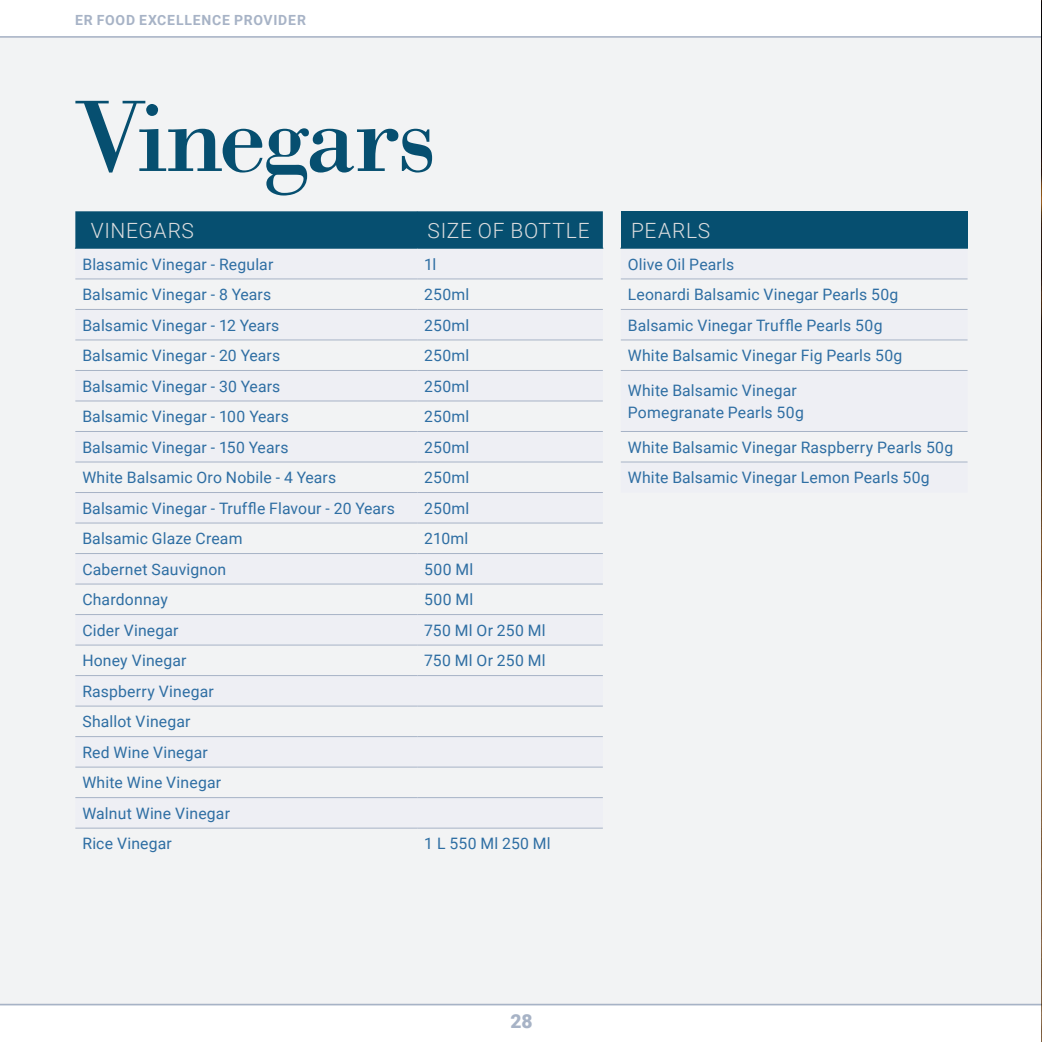
<style>
.page{position:relative;width:1042px;height:1042px;background:#fff}
.page>*{position:absolute;margin:0;border:0;box-sizing:border-box;transform-origin:0 0}
.t1{font:105px "Bodoni LT";letter-spacing:-.04em;color:#064f70}
.t2{font:300 21px "Roboto";letter-spacing:.035em;color:#dadcde}
.t3{font:900 19.25px "Roboto";color:#a7b3c6}
.t4{font:15.75px/30.4px "Roboto";letter-spacing:.01em;color:#2e6ea3}
.t5{font:700 14px "Roboto";letter-spacing:.055em;color:#a7b3c6}
</style>
<div class="page">
<hr style="left:0;top:1003px;width:1042px;height:2px;background:#a7b3c6">
<hr style="left:0;top:36px;width:1042px;height:2px;background:#a7b3c6">
<div style="left:0;top:38px;width:1042px;height:966px;background:#f2f3f4"></div>
<img style="left:1041px;top:0;width:1px;height:1042px">
<div style="left:621px;top:211px;width:346px;height:37px;background:#064f70"></div>
<svg style="left:621px;top:278px;width:346px;height:184px"></svg>
<hr style="left:620px;top:248px;width:348px;height:1px;background:#064f70">
<hr style="left:621px;top:279px;width:346px;height:1px;background:#a7b3c6">
<hr style="left:621px;top:309px;width:346px;height:1px;background:#a7b3c6">
<hr style="left:621px;top:340px;width:346px;height:1px;background:#a7b3c6">
<hr style="left:621px;top:370px;width:346px;height:1px;background:#a7b3c6">
<hr style="left:621px;top:431px;width:346px;height:1px;background:#a7b3c6">
<hr style="left:621px;top:462px;width:346px;height:1px;background:#a7b3c6">
<div style="left:75px;top:211px;width:528px;height:37px;background:#064f70"></div>
<svg style="left:75px;top:278px;width:528px;height:550px"></svg>
<hr style="left:417px;top:212px;width:1px;height:36px;background:#064f70">
<hr style="left:75px;top:248px;width:342px;height:1px;background:#064f70">
<hr style="left:417px;top:248px;width:186px;height:1px;background:#064f70">
<hr style="left:75px;top:279px;width:342px;height:1px;background:#a7b3c6">
<hr style="left:417px;top:279px;width:186px;height:1px;background:#a7b3c6">
<hr style="left:75px;top:309px;width:342px;height:1px;background:#a7b3c6">
<hr style="left:417px;top:309px;width:186px;height:1px;background:#a7b3c6">
<hr style="left:75px;top:340px;width:342px;height:1px;background:#a7b3c6">
<hr style="left:417px;top:340px;width:186px;height:1px;background:#a7b3c6">
<hr style="left:75px;top:370px;width:342px;height:1px;background:#a7b3c6">
<hr style="left:417px;top:370px;width:186px;height:1px;background:#a7b3c6">
<hr style="left:75px;top:401px;width:342px;height:1px;background:#a7b3c6">
<hr style="left:417px;top:401px;width:186px;height:1px;background:#a7b3c6">
<hr style="left:75px;top:431px;width:342px;height:1px;background:#a7b3c6">
<hr style="left:417px;top:431px;width:186px;height:1px;background:#a7b3c6">
<hr style="left:75px;top:462px;width:342px;height:1px;background:#a7b3c6">
<hr style="left:417px;top:462px;width:186px;height:1px;background:#a7b3c6">
<hr style="left:75px;top:492px;width:342px;height:1px;background:#a7b3c6">
<hr style="left:417px;top:492px;width:186px;height:1px;background:#a7b3c6">
<hr style="left:75px;top:523px;width:342px;height:1px;background:#a7b3c6">
<hr style="left:417px;top:523px;width:186px;height:1px;background:#a7b3c6">
<hr style="left:75px;top:553px;width:342px;height:1px;background:#a7b3c6">
<hr style="left:417px;top:553px;width:186px;height:1px;background:#a7b3c6">
<hr style="left:75px;top:584px;width:342px;height:1px;background:#a7b3c6">
<hr style="left:417px;top:584px;width:186px;height:1px;background:#a7b3c6">
<hr style="left:75px;top:614px;width:342px;height:1px;background:#a7b3c6">
<hr style="left:417px;top:614px;width:186px;height:1px;background:#a7b3c6">
<hr style="left:75px;top:645px;width:342px;height:1px;background:#a7b3c6">
<hr style="left:417px;top:645px;width:186px;height:1px;background:#a7b3c6">
<hr style="left:75px;top:675px;width:342px;height:1px;background:#a7b3c6">
<hr style="left:417px;top:675px;width:186px;height:1px;background:#a7b3c6">
<hr style="left:75px;top:706px;width:342px;height:1px;background:#a7b3c6">
<hr style="left:417px;top:706px;width:186px;height:1px;background:#a7b3c6">
<hr style="left:75px;top:736px;width:342px;height:1px;background:#a7b3c6">
<hr style="left:417px;top:736px;width:186px;height:1px;background:#a7b3c6">
<hr style="left:75px;top:767px;width:342px;height:1px;background:#a7b3c6">
<hr style="left:417px;top:767px;width:186px;height:1px;background:#a7b3c6">
<hr style="left:75px;top:797px;width:342px;height:1px;background:#a7b3c6">
<hr style="left:417px;top:797px;width:186px;height:1px;background:#a7b3c6">
<hr style="left:75px;top:828px;width:342px;height:1px;background:#a7b3c6">
<hr style="left:417px;top:828px;width:186px;height:1px;background:#a7b3c6">
<p class="t5" style="left:75px;top:10px;width:232px">ER FOOD EXCELLENCE PROVIDER</p>
<h1 class="t1" style="left:75px;top:72px;width:363px">Vinegars</h1>
<h2 class="t2" style="left:91px;top:216px;width:105px">VINEGARS</h2>
<h2 class="t2" style="left:428px;top:216px;width:164px">SIZE OF BOTTLE</h2>
<p class="t4" style="left:82px;top:248px;width:192px">Blasamic Vinegar - Regular</p>
<p class="t4" style="left:424px;top:248px;width:13px">1l</p>
<p class="t4" style="left:82px;top:279px;width:190px">Balsamic Vinegar - 8 Years</p>
<p class="t4" style="left:424px;top:279px;width:47px">250ml</p>
<p class="t4" style="left:82px;top:309px;width:198px">Balsamic Vinegar - 12 Years</p>
<p class="t4" style="left:424px;top:309px;width:47px">250ml</p>
<p class="t4" style="left:82px;top:340px;width:199px">Balsamic Vinegar - 20 Years</p>
<p class="t4" style="left:424px;top:340px;width:47px">250ml</p>
<p class="t4" style="left:82px;top:370px;width:200px">Balsamic Vinegar - 30 Years</p>
<p class="t4" style="left:424px;top:370px;width:47px">250ml</p>
<p class="t4" style="left:82px;top:401px;width:208px">Balsamic Vinegar - 100 Years</p>
<p class="t4" style="left:424px;top:401px;width:47px">250ml</p>
<p class="t4" style="left:82px;top:431px;width:208px">Balsamic Vinegar - 150 Years</p>
<p class="t4" style="left:424px;top:431px;width:47px">250ml</p>
<p class="t4" style="left:82px;top:462px;width:255px">White Balsamic Oro Nobile - 4 Years</p>
<p class="t4" style="left:424px;top:462px;width:47px">250ml</p>
<p class="t4" style="left:82px;top:492px;width:314px">Balsamic Vinegar - Truffle Flavour - 20 Years</p>
<p class="t4" style="left:424px;top:492px;width:47px">250ml</p>
<p class="t4" style="left:82px;top:523px;width:162px">Balsamic Glaze Cream</p>
<p class="t4" style="left:424px;top:523px;width:46px">210ml</p>
<p class="t4" style="left:82px;top:553px;width:145px">Cabernet Sauvignon</p>
<p class="t4" style="left:424px;top:553px;width:51px">500 Ml</p>
<p class="t4" style="left:82px;top:584px;width:87px">Chardonnay</p>
<p class="t4" style="left:424px;top:584px;width:51px">500 Ml</p>
<p class="t4" style="left:82px;top:614px;width:98px">Cider Vinegar</p>
<p class="t4" style="left:424px;top:614px;width:123px">750 Ml Or 250 Ml</p>
<p class="t4" style="left:82px;top:645px;width:106px">Honey Vinegar</p>
<p class="t4" style="left:424px;top:645px;width:123px">750 Ml Or 250 Ml</p>
<p class="t4" style="left:82px;top:675px;width:149px">Raspberry Vinegar<br>Shallot Vinegar<br>Red Wine Vinegar<br>White Wine Vinegar<br>Walnut Wine Vinegar<br>Rice Vinegar</p>
<p class="t4" style="left:424px;top:828px;width:128px">1 L 550 Ml 250 Ml</p>
<h2 class="t2" style="left:631px;top:216px;width:81px">PEARLS</h2>
<p class="t4" style="left:628px;top:248px;width:276px">Olive Oil Pearls<br>Leonardi Balsamic Vinegar Pearls 50g<br>Balsamic Vinegar Truffle Pearls 50g<br>White Balsamic Vinegar Fig Pearls 50g</p>
<p class="t4" style="left:628px;top:378px;width:178px;line-height:22.8px">White Balsamic Vinegar<br>Pomegranate Pearls 50g</p>
<p class="t4" style="left:628px;top:431px;width:327px">White Balsamic Vinegar Raspberry Pearls 50g<br>White Balsamic Vinegar Lemon Pearls 50g</p>
<p class="t3" style="left:510px;top:1007px;width:24px">28</p>
</div>
